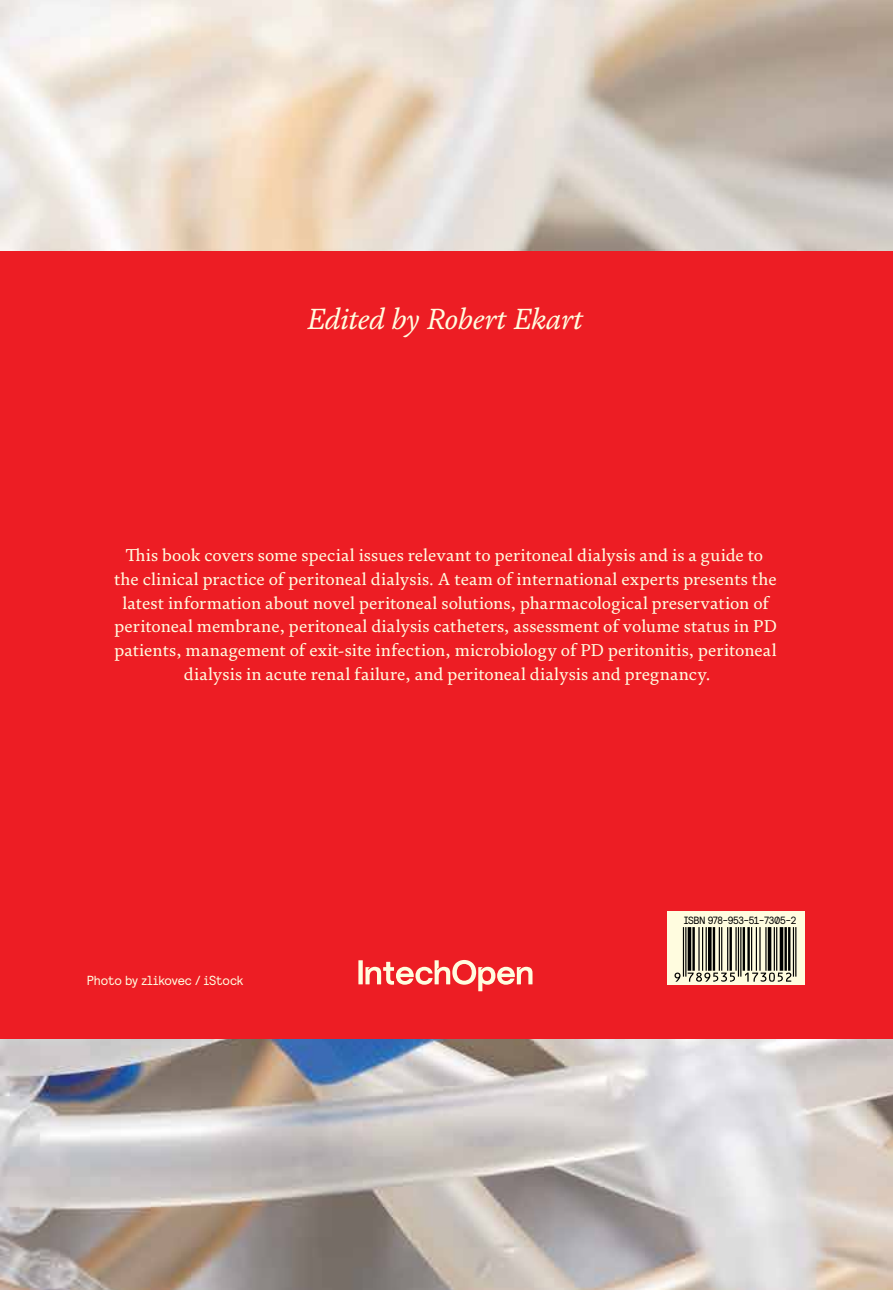
<style>
.page{position:relative;width:893px;height:1290px;background:#fff}
.page>*{position:absolute;margin:0;border:0;box-sizing:border-box;transform-origin:0 0}
.t1{font:italic 29.75px "FS Brabo";letter-spacing:-.01em;color:#fffcdf}
.t2{font:17.5px/23.6px "FS Brabo";letter-spacing:.005em;color:#fffcdf;text-align:center}
.t3{font:13.12px "Relative Faux";letter-spacing:-.01em;color:#fffcdf}
.t4{font:10.5px "Relative Faux";letter-spacing:-.03em;color:#000}
</style>
<div class="page">
<img style="left:0;top:0;width:893px;height:1290px">
<div style="left:0;top:251px;width:893px;height:787px;background:#ed1d24"></div>
<svg style="left:358px;top:960px;width:174px;height:31px"></svg>
<svg style="left:667px;top:912px;width:137px;height:73px;background:#f0edd2"></svg>
<hr style="left:795px;top:927px;width:1px;height:49px;background:#000">
<hr style="left:793px;top:927px;width:1px;height:49px;background:#000">
<hr style="left:788px;top:927px;width:2px;height:44px;background:#000">
<hr style="left:784px;top:927px;width:3px;height:44px;background:#000">
<hr style="left:780px;top:927px;width:3px;height:44px;background:#000">
<hr style="left:776px;top:927px;width:1px;height:44px;background:#000">
<hr style="left:774px;top:927px;width:1px;height:44px;background:#000">
<hr style="left:768px;top:927px;width:3px;height:44px;background:#000">
<hr style="left:765px;top:927px;width:1px;height:44px;background:#000">
<hr style="left:759px;top:927px;width:2px;height:44px;background:#000">
<hr style="left:756px;top:927px;width:1px;height:44px;background:#000">
<hr style="left:751px;top:927px;width:1px;height:44px;background:#000">
<hr style="left:747px;top:927px;width:3px;height:44px;background:#000">
<hr style="left:743px;top:927px;width:2px;height:44px;background:#000">
<hr style="left:740px;top:927px;width:1px;height:49px;background:#000">
<hr style="left:738px;top:927px;width:1px;height:49px;background:#000">
<hr style="left:735px;top:927px;width:2px;height:44px;background:#000">
<hr style="left:729px;top:927px;width:3px;height:44px;background:#000">
<hr style="left:727px;top:927px;width:1px;height:44px;background:#000">
<hr style="left:721px;top:927px;width:1px;height:44px;background:#000">
<hr style="left:719px;top:927px;width:1px;height:44px;background:#000">
<hr style="left:713px;top:927px;width:2px;height:44px;background:#000">
<svg style="left:708px;top:927px;width:4px;height:44px"></svg>
<hr style="left:706px;top:927px;width:1px;height:44px;background:#000">
<hr style="left:702px;top:927px;width:1px;height:44px;background:#000">
<hr style="left:698px;top:927px;width:2px;height:44px;background:#000">
<hr style="left:692px;top:927px;width:3px;height:44px;background:#000">
<hr style="left:688px;top:927px;width:3px;height:44px;background:#000">
<hr style="left:685px;top:927px;width:1px;height:49px;background:#000">
<hr style="left:683px;top:927px;width:1px;height:49px;background:#000">
<svg style="left:674px;top:972px;width:118px;height:10px"></svg>
<h1 class="t1" style="left:308px;top:297px;width:278px">Edited by Robert Ekart</h1>
<p class="t2" style="left:114px;top:543px;width:664px">This book covers some special issues relevant to peritoneal dialysis and is a guide to the clinical practice of peritoneal dialysis. A team of international experts presents the latest information about novel peritoneal solutions, pharmacological preservation of peritoneal membrane, peritoneal dialysis catheters, assessment of volume status in PD patients, management of exit-site infection, microbiology of PD peritonitis, peritoneal dialysis in acute renal failure, and peritoneal dialysis and pregnancy.</p>
<p class="t3" style="left:87px;top:972px;width:158px">Photo by zlikovec / iStock</p>
<p class="t4" style="left:684px;top:913px;width:114px">ISBN 978-953-51-7305-2</p>
<p class="t4" style="left:765px;top:913px;width:34px">2598 3</p>
</div>
